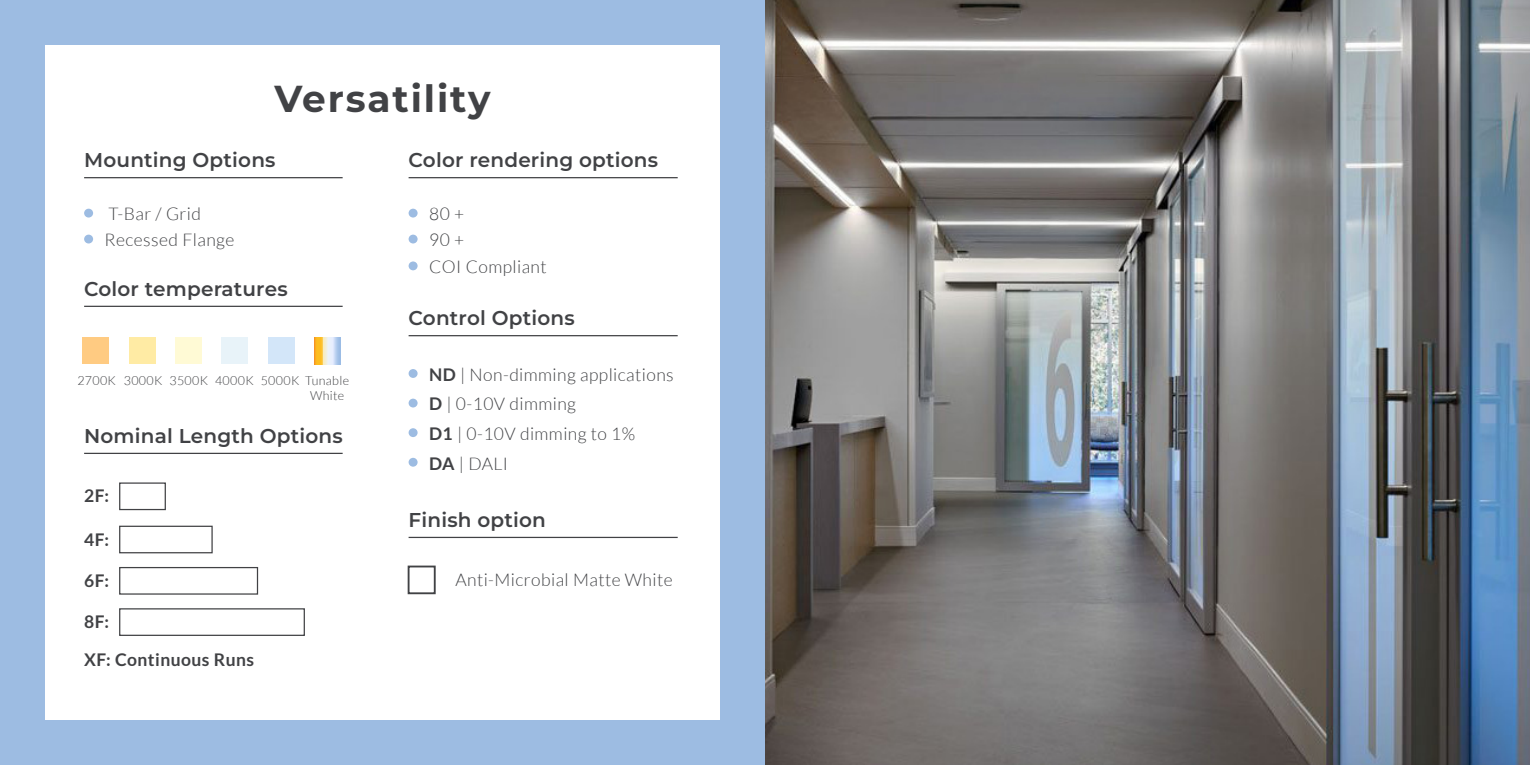
<style>
.page{position:relative;width:1530px;height:765px;background:#fff}
.page>*{position:absolute;margin:0;border:0;box-sizing:border-box;transform-origin:0 0}
.t1{font:700 37.5px "Montserrat";letter-spacing:.05em;color:#414245}
.Title_with_rule{font:600 20px "Montserrat";letter-spacing:.01em;color:#414245}
.TEXT_14PT{font:300 17.5px "Lato";letter-spacing:.025em;color:#414245}
.TEXT_14PT-2{font:700 17.5px "Lato";letter-spacing:.025em;color:#414245}
.TEXT_14PT-3{font:300 12.5px "Lato";letter-spacing:.025em;color:#414245}
.s1{font-weight:700}
</style>
<div class="page">
<div style="left:0;top:0;width:765px;height:765px;background:#9dbce2"></div>
<div style="left:45px;top:45px;width:675px;height:675px;background:#fff"></div>
<hr style="left:84px;top:177px;width:259px;height:1px;background:#414245">
<hr style="left:84px;top:453px;width:259px;height:1px;background:#414245">
<hr style="left:84px;top:306px;width:259px;height:1px;background:#414245">
<hr style="left:409px;top:335px;width:269px;height:1px;background:#414245">
<hr style="left:409px;top:177px;width:269px;height:1px;background:#414245">
<hr style="left:409px;top:537px;width:269px;height:1px;background:#414245">
<div style="left:84px;top:209px;width:9px;height:9px;background:#9dbce2;border-radius:50%"></div>
<div style="left:409px;top:209px;width:9px;height:9px;background:#9dbce2;border-radius:50%"></div>
<div style="left:409px;top:369px;width:9px;height:9px;background:#9dbce2;border-radius:50%"></div>
<div style="left:409px;top:399px;width:9px;height:9px;background:#9dbce2;border-radius:50%"></div>
<div style="left:409px;top:428px;width:9px;height:9px;background:#9dbce2;border-radius:50%"></div>
<div style="left:409px;top:458px;width:9px;height:9px;background:#9dbce2;border-radius:50%"></div>
<div style="left:84px;top:235px;width:9px;height:8px;background:#9dbce2;border-radius:50%"></div>
<div style="left:409px;top:235px;width:9px;height:8px;background:#9dbce2;border-radius:50%"></div>
<div style="left:409px;top:261px;width:9px;height:9px;background:#9dbce2;border-radius:50%"></div>
<div style="left:129px;top:337px;width:26px;height:27px;background:#ffeba4"></div>
<div style="left:83px;top:337px;width:26px;height:27px;background:#ffcb82"></div>
<div style="left:175px;top:337px;width:27px;height:27px;background:#fffad5"></div>
<div style="left:222px;top:337px;width:26px;height:27px;background:#e8f3f9"></div>
<div style="left:269px;top:337px;width:26px;height:27px;background:#d3e6f9"></div>
<div style="left:408px;top:566px;width:28px;height:28px;background:#fff;border:2px solid #414245"></div>
<svg style="left:314px;top:337px;width:26px;height:27px"></svg>
<div style="left:119px;top:482px;width:47px;height:28px;border:1px solid #414245"></div>
<div style="left:119px;top:608px;width:186px;height:28px;border:1px solid #414245"></div>
<div style="left:119px;top:526px;width:94px;height:27px;border:1px solid #414245"></div>
<div style="left:119px;top:567px;width:139px;height:28px;border:1px solid #414245"></div>
<img style="left:765px;top:0;width:765px;height:765px">
<p class="t1" style="left:274px;top:74px;width:218px">Versatility</p>
<p class="Title_with_rule" style="left:84px;top:147px;width:193px">Mounting Options</p>
<p class="Title_with_rule" style="left:409px;top:147px;width:251px">Color rendering options</p>
<p class="TEXT_14PT" style="left:108px;top:205px;width:94px">T-Bar / Grid</p>
<p class="TEXT_14PT" style="left:429px;top:205px;width:37px">80 +</p>
<p class="TEXT_14PT" style="left:105px;top:231px;width:131px">Recessed Flange</p>
<p class="TEXT_14PT" style="left:429px;top:231px;width:37px">90 +</p>
<p class="TEXT_14PT" style="left:429px;top:258px;width:119px">COI Compliant</p>
<p class="Title_with_rule" style="left:84px;top:275px;width:205px">Color temperatures</p>
<p class="TEXT_14PT-3" style="left:77px;top:374px;width:40px">2700K</p>
<p class="TEXT_14PT-3" style="left:124px;top:374px;width:40px">3000K</p>
<p class="TEXT_14PT-3" style="left:169px;top:374px;width:40px">3500K</p>
<p class="TEXT_14PT-3" style="left:215px;top:374px;width:40px">4000K</p>
<p class="TEXT_14PT-3" style="left:261px;top:374px;width:40px">5000K</p>
<p class="TEXT_14PT-3" style="left:305px;top:374px;width:45px">Tunable</p>
<p class="TEXT_14PT-3" style="left:310px;top:389px;width:36px">White</p>
<p class="Title_with_rule" style="left:84px;top:422px;width:260px">Nominal Length Options</p>
<p class="TEXT_14PT-2" style="left:84px;top:486px;width:26px">2F:</p>
<p class="TEXT_14PT-2" style="left:84px;top:529px;width:26px">4F:</p>
<p class="TEXT_14PT-2" style="left:84px;top:570px;width:26px">6F:</p>
<p class="TEXT_14PT-2" style="left:84px;top:612px;width:26px">8F:</p>
<p class="TEXT_14PT-2" style="left:84px;top:650px;width:171px">XF: Continuous Runs</p>
<p class="Title_with_rule" style="left:409px;top:305px;width:168px">Control Options</p>
<p class="TEXT_14PT" style="left:429px;top:365px;width:246px"><span class="s1">ND</span> | Non-dimming applications</p>
<p class="TEXT_14PT" style="left:429px;top:395px;width:148px"><span class="s1">D</span> | 0-10V dimming</p>
<p class="TEXT_14PT" style="left:429px;top:424px;width:208px"><span class="s1">D1</span> | 0-10V dimming to 1%</p>
<p class="TEXT_14PT" style="left:429px;top:454px;width:81px"><span class="s1">DA</span> | DALI</p>
<p class="Title_with_rule" style="left:409px;top:506px;width:139px">Finish option</p>
<p class="TEXT_14PT" style="left:455px;top:571px;width:219px">Anti-Microbial Matte White</p>
</div>
